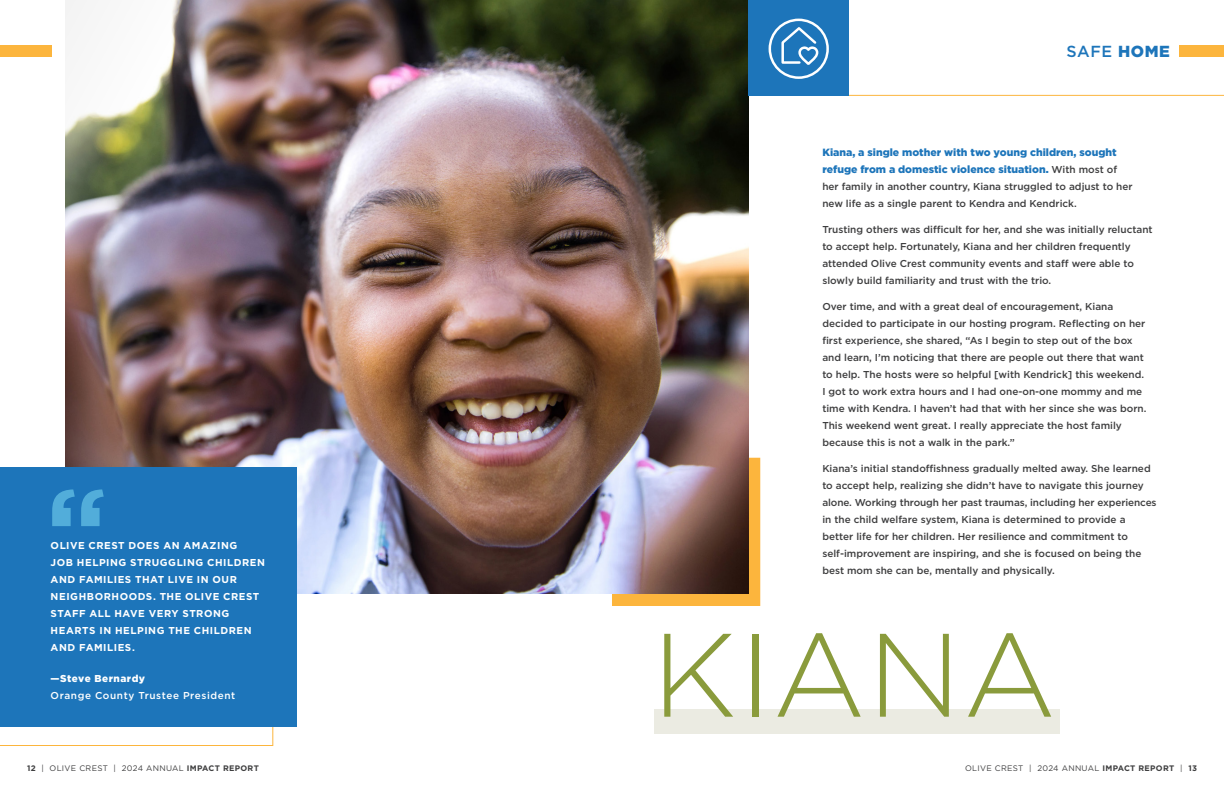
<style>
.page{position:relative;width:1224px;height:792px;background:#fff}
.page>*{position:absolute;margin:0;border:0;box-sizing:border-box;transform-origin:0 0}
.t1{font:300 118.4px "Gotham";letter-spacing:.015em;color:#8a9b3c}
.t2{font:700 113.9px "Gotham";color:#fff}
.page_headers{font:500 16px "Gotham";color:#1d75ba}
.oc_body_sans{font:900 10.5px/17px "Gotham";color:#1d75ba}
.oc_body_sans-2{font:500 10px/17px "Gotham";color:#3e3e3f}
.pull_quote{font:700 10px/17px "Gotham";letter-spacing:.055em;color:#fff}
.quote_names{font:500 10px/17px "Gotham";letter-spacing:.06em;color:#fff}
.t3{font:8px "Gotham";letter-spacing:.04em;color:#3e3e3f}
.s1{font-weight:900}
.s2{font-weight:500;font-size:10px;color:#3e3e3f}
.s3{font-weight:700}
</style>
<div class="page">
<svg style="left:849px;top:94px;width:375px;height:2px"></svg>
<div style="left:1179px;top:45px;width:45px;height:12px;background:#fcb53d"></div>
<svg style="left:612px;top:446px;width:149px;height:160px;background:#f4b448"></svg>
<div style="left:0;top:45px;width:52px;height:12px;background:#fcb53d"></div>
<svg style="left:0;top:727px;width:273px;height:19px"></svg>
<div style="left:654px;top:710px;width:405px;height:24px;background:#ebebe2"></div>
<img style="left:65px;top:0;width:683px;height:594px">
<div style="left:0;top:467px;width:297px;height:260px;background:#1d75ba"></div>
<div style="left:748px;top:0;width:101px;height:96px;background:#1d75ba"></div>
<div style="left:769px;top:19px;width:60px;height:60px;border:2px solid #fff;border-radius:50%"></div>
<svg style="left:780px;top:25px;width:40px;height:42px"></svg>
<h2 class="t2" style="left:46px;top:454px;width:63px">“</h2>
<p class="pull_quote" style="left:51px;top:537px;width:216px">OLIVE CREST DOES AN AMAZING<br>JOB HELPING STRUGGLING CHILDREN<br>AND FAMILIES THAT LIVE IN OUR<br>NEIGHBORHOODS. THE OLIVE CREST<br>STAFF ALL HAVE VERY STRONG<br>HEARTS IN HELPING THE CHILDREN<br>AND FAMILIES.</p>
<p class="quote_names" style="left:51px;top:669px;width:186px"><span class="s1">—Steve Bernardy<br></span>Orange County Trustee President</p>
<p class="page_headers" style="left:1067px;top:41px;width:105px">SAFE <span class="s1">HOME</span></p>
<p class="oc_body_sans" style="left:822px;top:144px;width:296px">Kiana, a single mother with two young children, sought refuge from a domestic violence situation. <span class="s2">With most of</span></p>
<p class="oc_body_sans-2" style="left:822px;top:178px;width:312px">her family in another country, Kiana struggled to adjust to her new life as a single parent to Kendra and Kendrick.</p>
<p class="oc_body_sans-2" style="left:822px;top:221px;width:332px">Trusting others was difficult for her, and she was initially reluctant to accept help. Fortunately, Kiana and her children frequently attended Olive Crest community events and staff were able to slowly build familiarity and trust with the trio.</p>
<p class="oc_body_sans-2" style="left:822px;top:298px;width:326px">Over time, and with a great deal of encouragement, Kiana decided to participate in our hosting program. Reflecting on her first experience, she shared, “As I begin to step out of the box and learn, I’m noticing that there are people out there that want to help. The hosts were so helpful [with Kendrick] this weekend.<br>I got to work extra hours and I had one-on-one mommy and me time with Kendra. I haven’t had that with her since she was born.<br>This weekend went great. I really appreciate the host family because this is not a walk in the park.”</p>
<p class="oc_body_sans-2" style="left:822px;top:460px;width:336px">Kiana’s initial standoffishness gradually melted away. She learned to accept help, realizing she didn’t have to navigate this journey alone. Working through her past traumas, including her experiences in the child welfare system, Kiana is determined to provide a better life for her children. Her resilience and commitment to self-improvement are inspiring, and she is focused on being the best mom she can be, mentally and physically.</p>
<p class="t1" style="left:652px;top:600px;width:406px">KIANA</p>
<p class="t3" style="left:27px;top:763px;width:233px"><span class="s3">12</span> | OLIVE CREST | 2024 ANNUAL <span class="s3">IMPACT REPORT</span></p>
<p class="t3" style="left:965px;top:763px;width:233px">OLIVE CREST | 2024 ANNUAL <span class="s3">IMPACT REPORT</span> | <span class="s3">13</span></p>
</div>
